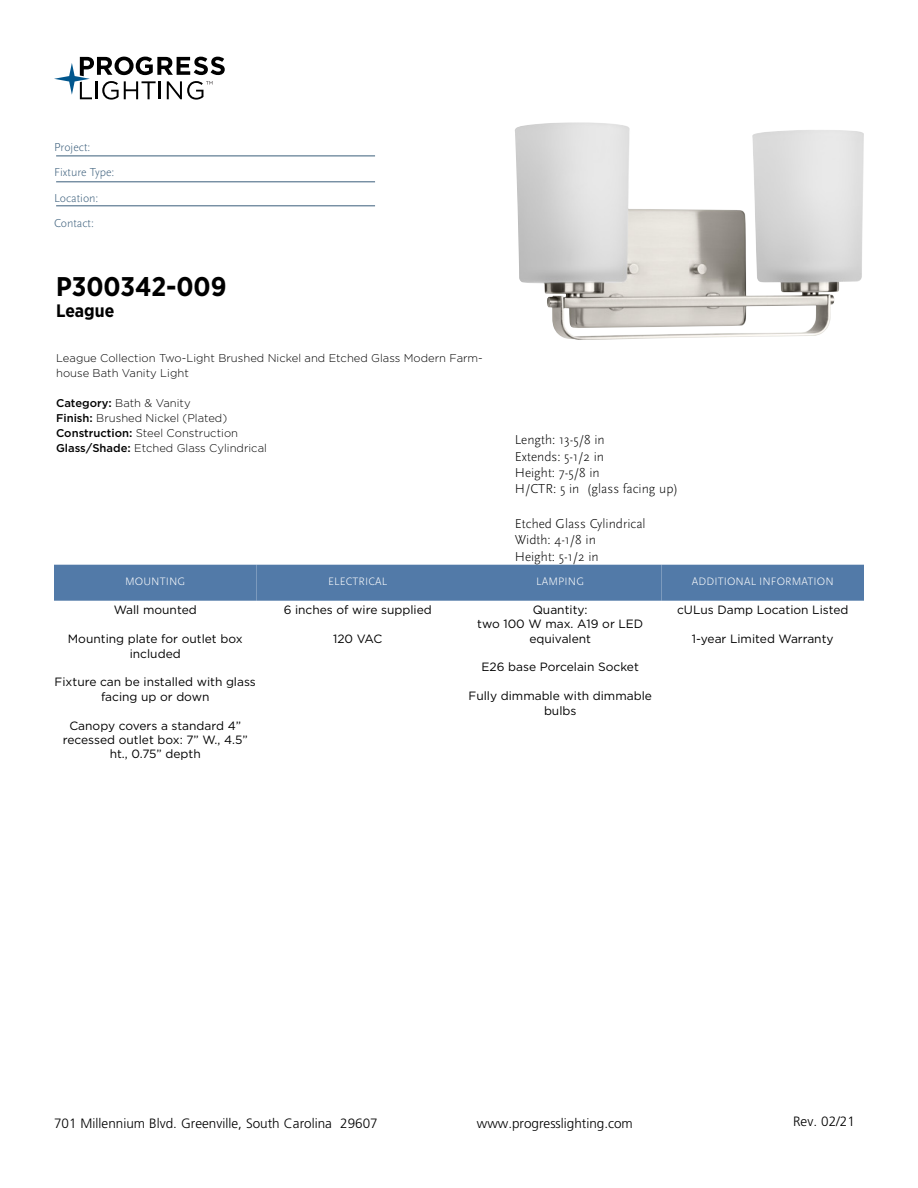
<style>
.page{position:relative;width:918px;height:1188px;background:#fff}
.page>*{position:absolute;margin:0;border:0;box-sizing:border-box;transform-origin:0 0}
.t1{font:700 27px "Gotham Narrow";color:#000}
.t2{font:700 18px "Gotham Narrow";color:#000}
.t3{font:300 13.5px/16.2px "Scala Sans Pro";color:#000}
.t4{font:300 13.5px "Frutiger LT Std";color:#000}
.t5{font:12px/14.4px "Gotham";color:#000;text-align:center}
.t6{font:300 12px/25.5px "Scala Sans Pro";color:#3b5e7b}
.t7{font:300 11.25px/15px "Gotham";color:#000}
.t8{font:300 11.25px "Scala Sans Pro";letter-spacing:.01em;color:#fff}
.s1{font-weight:500}
</style>
<div class="page">
<svg style="left:54px;top:57px;width:171px;height:43px"></svg>
<hr style="left:56px;top:156px;width:319px;height:1px;background:#3b5e7b">
<hr style="left:56px;top:182px;width:319px;height:1px;background:#3b5e7b">
<hr style="left:56px;top:206px;width:319px;height:1px;background:#3b5e7b">
<img style="left:515px;top:122px;width:349px;height:218px">
<div style="left:54px;top:565px;width:202px;height:36px;background:#527aa8"></div>
<div style="left:256px;top:565px;width:203px;height:36px;background:#527aa8"></div>
<div style="left:459px;top:565px;width:203px;height:36px;background:#527aa8"></div>
<div style="left:662px;top:565px;width:202px;height:36px;background:#527aa8"></div>
<p class="t6" style="left:54px;top:134px;width:62px">Project:<br>Fixture Type:<br>Location:<br>Contact:</p>
<h1 class="t1" style="left:56px;top:269px;width:172px">P300342-009</h1>
<h2 class="t2" style="left:56px;top:299px;width:60px">League</h2>
<p class="t7" style="left:56px;top:351px;width:428px">League Collection Two-Light Brushed Nickel and Etched Glass Modern Farm&shy;house Bath Vanity Light</p>
<p class="t7" style="left:56px;top:396px;width:212px"><span class="s1">Category:</span> Bath &amp; Vanity<br><span class="s1">Finish:</span> Brushed Nickel (Plated)<br><span class="s1">Construction:</span> Steel Construction <span class="s1">Glass/Shade:</span> Etched Glass Cylindrical</p>
<p class="t3" style="left:515px;top:432px;width:165px">Length: 13-5/8 in<br>Extends: 5-1/2 in<br>Height: 7-5/8 in<br>H/CTR: 5 in (glass facing up)</p>
<p class="t3" style="left:515px;top:516px;width:132px">Etched Glass Cylindrical<br>Width: 4-1/8 in<br>Height: 5-1/2 in</p>
<p class="t8" style="left:125px;top:575px;width:62px">MOUNTING</p>
<p class="t5" style="left:114px;top:603px;width:84px">Wall mounted</p>
<p class="t5" style="left:68px;top:631px;width:176px">Mounting plate for outlet box included</p>
<p class="t5" style="left:55px;top:675px;width:203px">Fixture can be installed with glass facing up or down</p>
<p class="t5" style="left:63px;top:718px;width:186px">Canopy covers a standard 4” recessed outlet box: 7” W., 4.5” ht., 0.75” depth</p>
<p class="t8" style="left:328px;top:575px;width:61px">ELECTRICAL</p>
<p class="t5" style="left:284px;top:602px;width:150px">6 inches of wire supplied</p>
<p class="t5" style="left:333px;top:631px;width:51px">120 VAC</p>
<p class="t8" style="left:536px;top:575px;width:49px">LAMPING</p>
<p class="t5" style="left:477px;top:602px;width:168px">Quantity:<br>two 100 W max. A19 or LED equivalent</p>
<p class="t5" style="left:482px;top:660px;width:159px">E26 base Porcelain Socket</p>
<p class="t5" style="left:469px;top:688px;width:185px">Fully dimmable with dimmable bulbs</p>
<p class="t8" style="left:692px;top:575px;width:143px">ADDITIONAL INFORMATION</p>
<p class="t5" style="left:677px;top:603px;width:173px">cULus Damp Location Listed</p>
<p class="t5" style="left:692px;top:631px;width:143px">1-year Limited Warranty</p>
<p class="t4" style="left:54px;top:1115px;width:325px">701 Millennium Blvd. Greenville, South Carolina 29607</p>
<p class="t4" style="left:477px;top:1115px;width:158px">www.progresslighting.com</p>
<p class="t4" style="left:793px;top:1114px;width:63px">Rev. 02/21</p>
</div>
